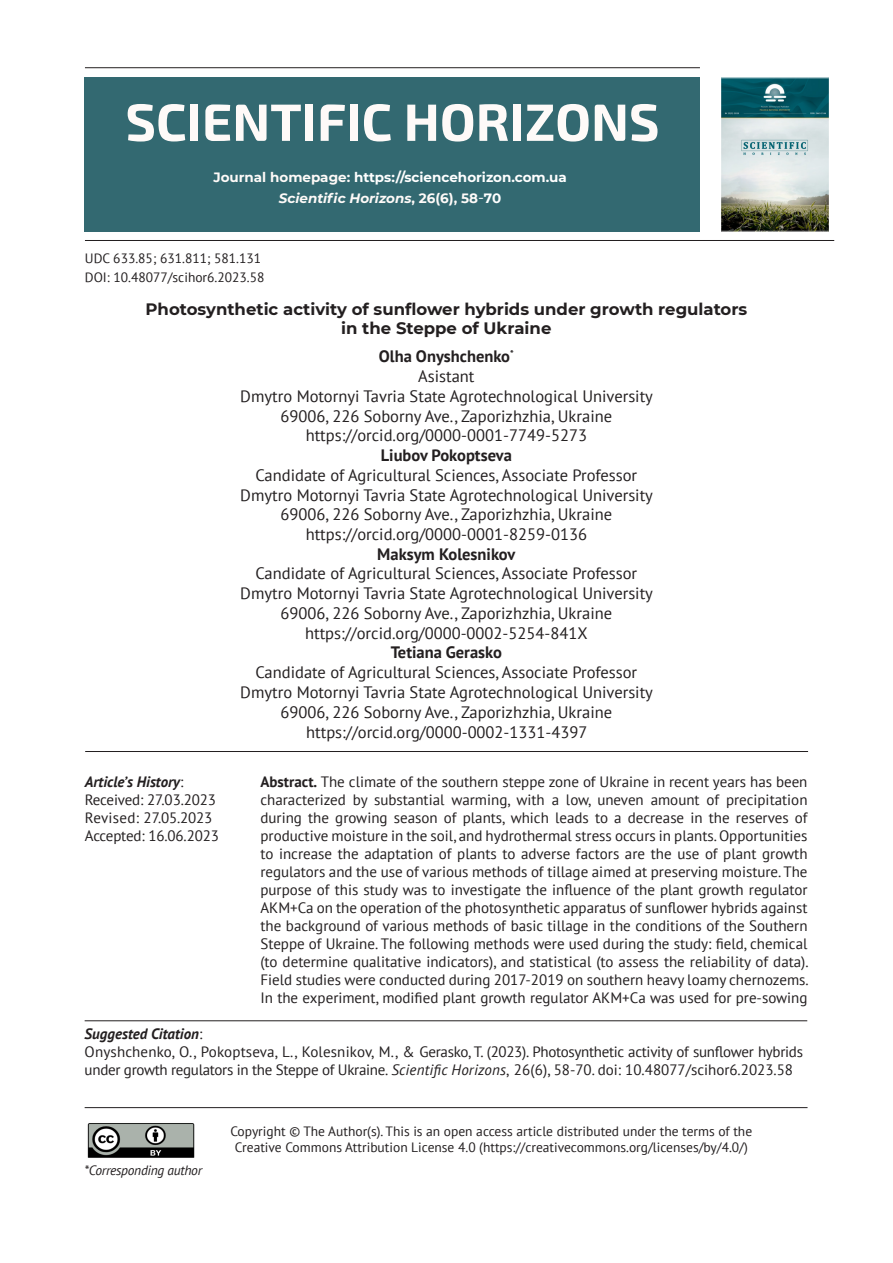
<style>
.page{position:relative;width:893px;height:1263px;background:#fff}
.page>*{position:absolute;margin:0;border:0;box-sizing:border-box;transform-origin:0 0}
.t1{font:700 52.5px "Exo 2";color:#fefaf8}
.Автор{font:16.5px "PT Sans";color:#231f20}
.Загаловок_статьи{font:700 16.5px/19.5px "Montserrat";color:#231f20;text-align:center}
.Автор-2{font:700 16.5px "PT Sans";color:#231f20}
.Toc_9{font:15px/18px "PT Sans";letter-spacing:-.01em;color:#231f20}
.t2{font:italic 700 15px "PT Sans";color:#231f20}
.Автор-3{font:13.5px/16.2px "PT Sans";color:#231f20;text-align:center}
.t3{font:700 13.5px "Montserrat";color:#fff}
.t4{font:italic 700 13.5px "Montserrat";color:#fefaf8}
.t5{font:italic 13.5px "PT Sans";letter-spacing:-.02em;color:#231f20}
.s1{color:#fefaf8}
.s2{font-style:normal}
.s3{font-family:"PT Sans";font-weight:400;font-style:normal;font-size:16.5px;color:#fff}
.s4{font-style:normal;color:#fff}
.s5{font-weight:400;font-style:normal}
.s6{font-weight:700}
.s7{font-style:italic}
</style>
<div class="page">
<hr style="left:85px;top:1020px;width:722px;height:1px;background:#231f20">
<hr style="left:85px;top:751px;width:723px;height:1px;background:#231f20">
<hr style="left:85px;top:1107px;width:722px;height:1px;background:#231f20">
<img style="left:722px;top:77px;width:106px;height:155px">
<div style="left:85px;top:77px;width:615px;height:155px;background:#336971"></div>
<hr style="left:85px;top:67px;width:615px;height:1px;background:#231f20">
<hr style="left:85px;top:240px;width:749px;height:1px;background:#231f20">
<img style="left:87px;top:1123px;width:108px;height:35px">
<p class="t1" style="left:125px;top:91px;width:536px">SCIENTIFIC HORIZONS</p>
<p class="t3" style="left:213px;top:168px;width:355px"><span class="s1">Journal homepage:</span> https://sciencehorizon.com.ua</p>
<p class="t4" style="left:279px;top:189px;width:224px">Scientific Horizons<span class="s2">, 26(6), 58</span><span class="s3">-</span><span class="s4">70</span></p>
<p class="Автор-3" style="left:85px;top:250px;width:178px">UDC 633.85; 631.811; 581.131</p>
<p class="Автор-3" style="left:85px;top:269px;width:181px">DOI: 10.48077/scihor6.2023.58</p>
<p class="Загаловок_статьи" style="left:145px;top:298px;width:603px">Photosynthetic activity of sunflower hybrids under growth regulators in the Steppe of Ukraine</p>
<p class="Автор-2" style="left:379px;top:346px;width:136px">Olha Onyshchenko<sup>*</sup></p>
<p class="Автор" style="left:418px;top:366px;width:58px">Asistant</p>
<p class="Автор" style="left:240px;top:385px;width:414px">Dmytro Motornyi Tavria State Agrotechnological University</p>
<p class="Автор" style="left:281px;top:405px;width:333px">69006, 226 Soborny Ave., Zaporizhzhia, Ukraine</p>
<p class="Автор" style="left:306px;top:425px;width:283px">https://orcid.org/0000-0001-7749-5273</p>
<p class="Автор-2" style="left:381px;top:444px;width:133px">Liubov Pokoptseva</p>
<p class="Автор" style="left:255px;top:464px;width:383px">Candidate of Agricultural Sciences, Associate Professor</p>
<p class="Автор" style="left:240px;top:484px;width:414px">Dmytro Motornyi Tavria State Agrotechnological University</p>
<p class="Автор" style="left:281px;top:504px;width:333px">69006, 226 Soborny Ave., Zaporizhzhia, Ukraine</p>
<p class="Автор" style="left:306px;top:524px;width:283px">https://orcid.org/0000-0001-8259-0136</p>
<p class="Автор-2" style="left:377px;top:543px;width:140px">Maksym Kolesnikov</p>
<p class="Автор" style="left:255px;top:563px;width:383px">Candidate of Agricultural Sciences, Associate Professor</p>
<p class="Автор" style="left:240px;top:583px;width:414px">Dmytro Motornyi Tavria State Agrotechnological University</p>
<p class="Автор" style="left:281px;top:603px;width:333px">69006, 226 Soborny Ave., Zaporizhzhia, Ukraine</p>
<p class="Автор" style="left:305px;top:622px;width:284px">https://orcid.org/0000-0002-5254-841X</p>
<p class="Автор-2" style="left:391px;top:642px;width:113px">Tetiana Gerasko</p>
<p class="Автор" style="left:255px;top:662px;width:383px">Candidate of Agricultural Sciences, Associate Professor</p>
<p class="Автор" style="left:240px;top:681px;width:414px">Dmytro Motornyi Tavria State Agrotechnological University</p>
<p class="Автор" style="left:281px;top:701px;width:333px">69006, 226 Soborny Ave., Zaporizhzhia, Ukraine</p>
<p class="Автор" style="left:306px;top:721px;width:283px">https://orcid.org/0000-0002-1331-4397</p>
<p class="t2" style="left:85px;top:772px;width:100px">Article’s History<span class="s5">:</span></p>
<p class="Toc_9" style="left:85px;top:790px;width:133px">Received: 27.03.2023</p>
<p class="Toc_9" style="left:85px;top:808px;width:129px">Revised: 27.05.2023</p>
<p class="Toc_9" style="left:85px;top:826px;width:136px">Accepted: 16.06.2023</p>
<p class="Toc_9" style="left:260px;top:772px;width:550px;text-align:justify"><span class="s6">Abstract.</span> The climate of the southern steppe zone of Ukraine in recent years has been characterized by substantial warming, with a low, uneven amount of precipitation during the growing season of plants, which leads to a decrease in the reserves of productive moisture in the soil, and hydrothermal stress occurs in plants. Opportunities to increase the adaptation of plants to adverse factors are the use of plant growth regulators and the use of various methods of tillage aimed at preserving moisture. The purpose of this study was to investigate the influence of the plant growth regulator AKM+Ca on the operation of the photosynthetic apparatus of sunflower hybrids against the background of various methods of basic tillage in the conditions of the Southern Steppe of Ukraine. The following methods were used during the study: field, chemical (to determine qualitative indicators), and statistical (to assess the reliability of data).<br>Field studies were conducted during 2017-2019 on southern heavy loamy chernozems.<br>In the experiment, modified plant growth regulator AKM+Са was used for pre-sowing</p>
<p class="t2" style="left:85px;top:1024px;width:119px">Suggested Citation<span class="s5">:</span></p>
<p class="Toc_9" style="left:85px;top:1042px;width:720px">Onyshchenko, O., Pokoptseva, L., Kolesnikov, M., &amp; Gerasko, T. (2023). Photosynthetic activity of sunflower hybrids under growth regulators in the Steppe of Ukraine. <span class="s7">Scientific Horizons</span>, 26(6), 58-70. doi: 10.48077/scihor6.2023.58</p>
<p class="t5" style="left:85px;top:1161px;width:119px">*Corresponding author</p>
<p class="Автор-3" style="left:230px;top:1123px;width:523px">Copyright © The Author(s). This is an open access article distributed under the terms of the<br>Creative Commons Attribution License 4.0 (https://creativecommons.org/licenses/by/4.0/)</p>
</div>
